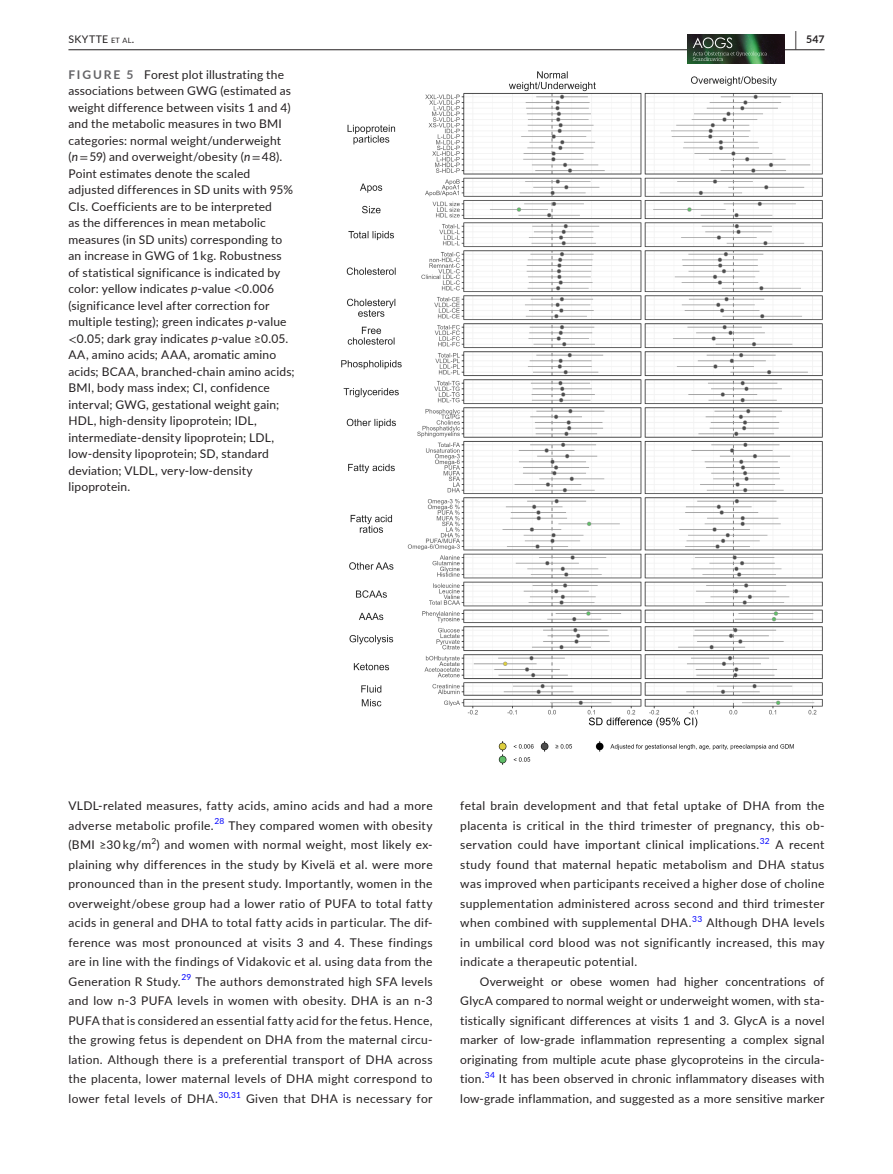
<style>
.page{position:relative;width:893px;height:1174px;background:#fff}
.page>*{position:absolute;margin:0;border:0;box-sizing:border-box;transform-origin:0 0}
.t1{font:12px/19.5px "Lato";letter-spacing:.015em;color:#231f20;text-align:justify}
.t2{font:10.5px "Lato";letter-spacing:.055em;color:#231f20}
.t3{font:700 10.5px "Lato";color:#231f20}
.t4{font:8.4px "Lato";color:#00f}
.t5{font:8.4px "Lato";color:#231f20}
.s1{font-size:7.35px}
.s2{font-size:19.5px}
.s3{font-weight:700;color:#636366}
.s4{font-style:italic}
.s5{font-family:"STIX"}
</style>
<div class="page">
<hr style="left:68px;top:49px;width:756px;height:1px;background:#231f20">
<img style="left:688px;top:34px;width:97px;height:30px">
<svg style="left:693px;top:37px;width:74px;height:24px;background:#3f5843"></svg>
<img style="left:341px;top:71px;width:482px;height:694px">
<p class="t2" style="left:68px;top:31px;width:67px">SKYTTE <span class="s1">et al</span>.</p>
<p class="t3" style="left:795px;top:31px;width:31px"><span class="s2">|</span> 547</p>
<p class="t1" style="left:68px;top:66px;width:228px;line-height:16.5px;text-align:left"><span class="s3">FIGURE 5</span> Forest plot illustrating the associations between GWG (estimated as weight difference between visits 1 and 4) and the metabolic measures in two BMI categories: normal weight/underweight (<span class="s4">n</span><span class="s5">=</span> 59) and overweight/obesity (<span class="s4">n</span><span class="s5">=</span> 48).<br>Point estimates denote the scaled adjusted differences in SD units with 95% CIs. Coefficients are to be interpreted<br>as the differences in mean metabolic measures (in SD units) corresponding to an increase in GWG of 1 kg. Robustness of statistical significance is indicated by color: yellow indicates <span class="s4">p</span>-value <span class="s5">&lt;</span>0.006 (significance level after correction for multiple testing); green indicates <span class="s4">p</span>-value <span class="s5">&lt;</span>0.05; dark gray indicates <span class="s4">p</span>-value ≥0.05.<br>AA, amino acids; AAA, aromatic amino acids; BCAA, branched-chain amino acids; BMI, body mass index; CI, confidence interval; GWG, gestational weight gain; HDL, high-density lipoprotein; IDL, intermediate-density lipoprotein; LDL, low-density lipoprotein; SD, standard deviation; VLDL, very-low-density lipoprotein.</p>
<p class="t1" style="left:68px;top:795px;width:366px">VLDL-related measures, fatty acids, amino acids and had a more adverse metabolic profile.</p>
<p class="t4" style="left:214px;top:815px;width:11px">28</p>
<p class="t1" style="left:68px;top:815px;width:366px;text-align:right">They compared women with obesity<br>(BMI ≥30 kg/m ) and women with normal weight, most likely ex-</p>
<p class="t5" style="left:152px;top:835px;width:6px">2</p>
<p class="t1" style="left:68px;top:854px;width:366px">plaining why differences in the study by Kivelä et al. were more pronounced than in the present study. Importantly, women in the overweight/obese group had a lower ratio of PUFA to total fatty acids in general and DHA to total fatty acids in particular. The dif&shy;ference was most pronounced at visits 3 and 4. These findings are in line with the findings of Vidakovic et al. using data from the Generation R Study.<sup>29</sup> The authors demonstrated high SFA levels and low n-3 PUFA levels in women with obesity. DHA is an n-3<br>PUFA that is considered an essential fatty acid for the fetus. Hence, the growing fetus is dependent on DHA from the maternal circu&shy;lation. Although there is a preferential transport of DHA across the placenta, lower maternal levels of DHA might correspond to lower fetal levels of DHA.<sup>30,31</sup> Given that DHA is necessary for</p>
<p class="t1" style="left:460px;top:795px;width:366px">fetal brain development and that fetal uptake of DHA from the placenta is critical in the third trimester of pregnancy, this ob&shy;servation could have important clinical implications.<sup>32</sup></p>
<p class="t1" style="left:460px;top:834px;width:366px;text-indent:315px">A recent study found that maternal hepatic metabolism and DHA status was improved when participants received a higher dose of choline supplementation administered across second and third trimester when combined with supplemental DHA.</p>
<p class="t4" style="left:692px;top:913px;width:12px">33</p>
<p class="t1" style="left:460px;top:912px;width:366px;text-indent:246px">Although DHA levels in umbilical cord blood was not significantly increased, this may indicate a therapeutic potential.</p>
<p class="t1" style="left:460px;top:971px;width:366px;text-indent:20px">Overweight or obese women had higher concentrations of GlycA compared to normal weight or underweight women, with sta&shy;tistically significant differences at visits 1 and 3. GlycA is a novel marker of low-grade inflammation representing a complex signal originating from multiple acute phase glycoproteins in the circula&shy;tion.<sup>34</sup> It has been observed in chronic inflammatory diseases with low-grade inflammation, and suggested as a more sensitive marker</p>
</div>
